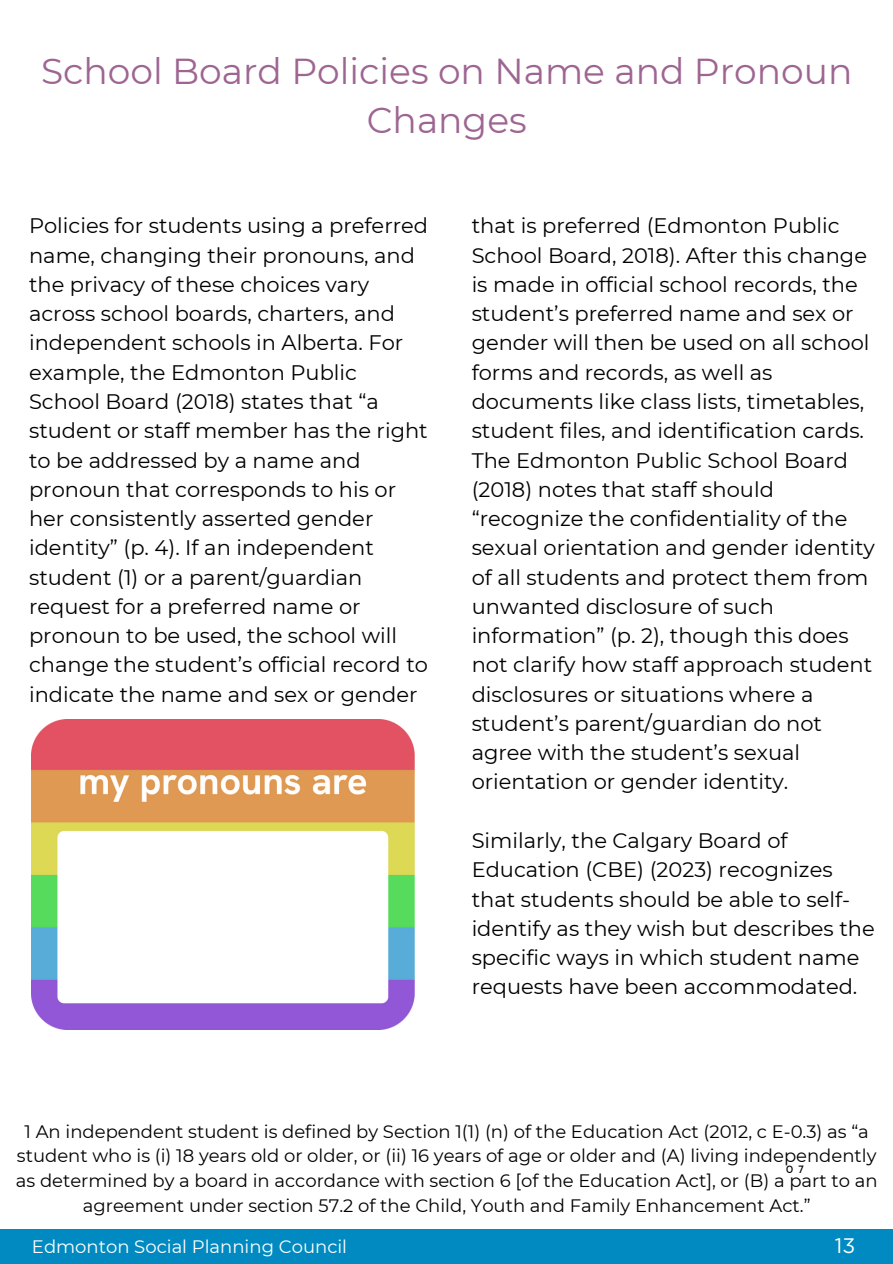
<style>
.page{position:relative;width:893px;height:1264px;background:#fff}
.page>*{position:absolute;margin:0;border:0;box-sizing:border-box;transform-origin:0 0}
.t1{font:36px/49.5px "Montserrat";color:#9e6592;text-align:center}
.t2{font:21px/29.2px "Montserrat";color:#000}
.t3{font:21px "Gotham";color:#fff}
.t4{font:18px/24.8px "Montserrat";color:#000;text-align:center}
.t5{font:18px "Montserrat";color:#fff}
.t6{font:11.25px "Josefin Sans";color:#000}
</style>
<div class="page">
<img style="left:32px;top:719px;width:382px;height:310px">
<div style="left:0;top:1228px;width:892px;height:35px;background:#008ac1"></div>
<p class="t1" style="left:41px;top:46px;width:812px">School Board Policies on Name and Pronoun<br>Changes</p>
<p class="t2" style="left:29px;top:211px;width:400px">Policies for students using a preferred name, changing their pronouns, and the privacy of these choices vary across school boards, charters, and independent schools in Alberta. For example, the Edmonton Public School Board (2018) states that “a student or staff member has the right to be addressed by a name and pronoun that corresponds to his or her consistently asserted gender identity” (p. 4). If an independent student (1) or a parent/guardian request for a preferred name or pronoun to be used, the school will change the student’s official record to indicate the name and sex or gender</p>
<p class="t2" style="left:471px;top:211px;width:405px">that is preferred (Edmonton Public School Board, 2018). After this change is made in official school records, the student’s preferred name and sex or gender will then be used on all school forms and records, as well as documents like class lists, timetables, student files, and identification cards.<br>The Edmonton Public School Board (2018) notes that staff should “recognize the confidentiality of the sexual orientation and gender identity of all students and protect them from unwanted disclosure of such information” (p. 2), though this does not clarify how staff approach student disclosures or situations where a student’s parent/guardian do not agree with the student’s sexual orientation or gender identity.</p>
<p class="t2" style="left:471px;top:825px;width:404px">Similarly, the Calgary Board of Education (CBE) (2023) recognizes that students should be able to self&shy;identify as they wish but describes the specific ways in which student name requests have been accommodated.</p>
<p class="t4" style="left:16px;top:1118px;width:863px">1 An independent student is defined by Section 1(1) (n) of the Education Act (2012, c E-0.3) as “a student who is (i) 18 years old or older, or (ii) 16 years of age or older and (A) living independently as determined by a board in accordance with section 6 [of the Education Act], or (B) a part to an agreement under section 57.2 of the Child, Youth and Family Enhancement Act.”</p>
<p class="t3" style="left:834px;top:1235px;width:22px">13</p>
<p class="t6" style="left:786px;top:1164px;width:20px">0 7</p>
<p class="t5" style="left:32px;top:1235px;width:317px">Edmonton Social Planning Council</p>
</div>
